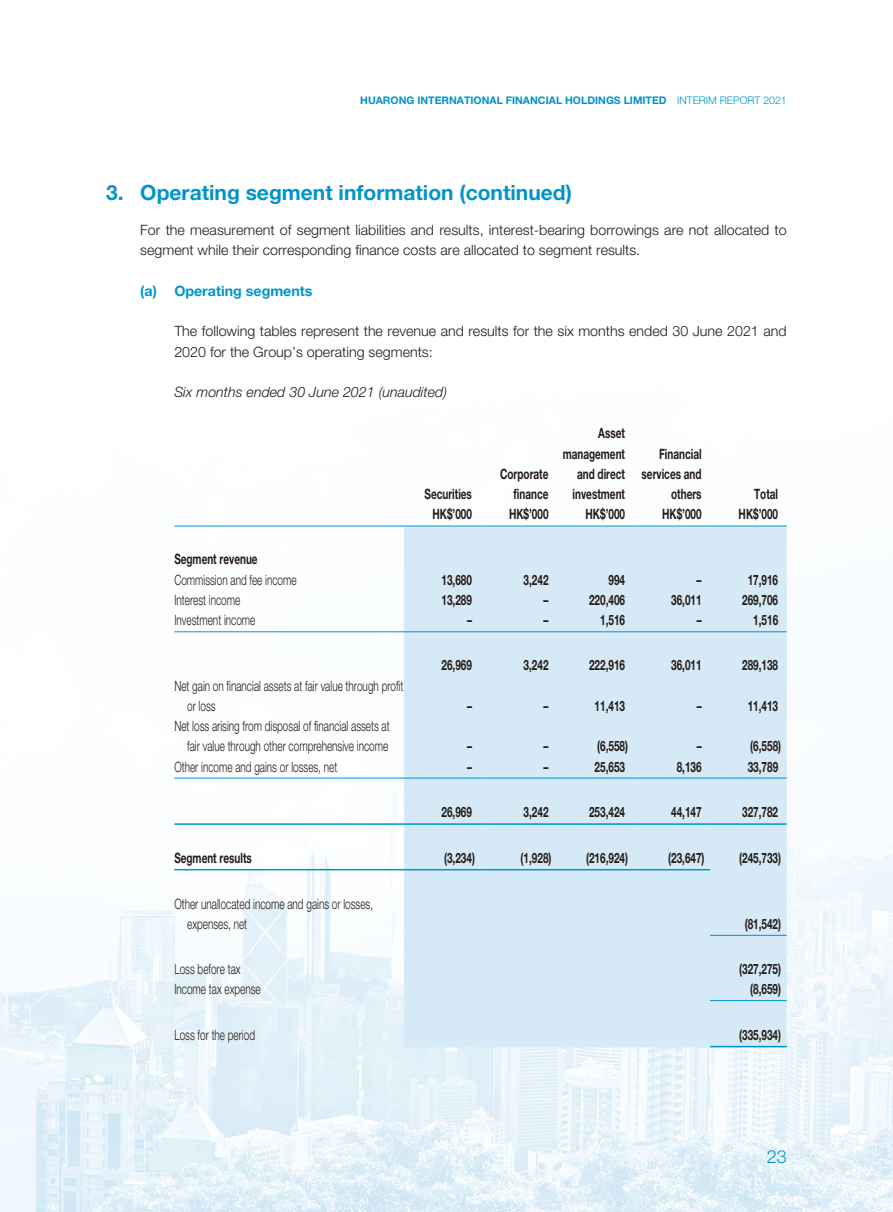
<style>
.page{position:relative;width:893px;height:1212px;background:#fff}
.page>*{position:absolute;margin:0;border:0;box-sizing:border-box;transform-origin:0 0}
.t1{font:700 21px "Helvetica Neue LT Std";color:#0094ca}
.t2{font:300 18px "Helvetica Neue LT Std";color:#0094ca}
.t3{font:700 14.25px/20.2px "Helvetica Neue LT Std";color:#231916;text-align:right;scale:.7 1}
.t4{font:300 14.25px/20.2px "Helvetica Neue LT Std";color:#231916;scale:.7 1}
.t5{font:300 14.25px/20.2px "Helvetica Neue LT Std";color:#231916}
.t6{font:italic 300 14.25px "Helvetica Neue LT Std";color:#231916}
.t7{font:700 14.25px "Helvetica Neue LT Std";color:#0094ca}
.t8{font:700 10.5px "Helvetica Neue LT Std";color:#0094ca}
.s1{font-weight:300}
</style>
<div class="page">
<img style="left:0;top:525px;width:893px;height:687px">
<div style="left:404px;top:527px;width:383px;height:520px;background:#d5eaf6"></div>
<hr style="left:174px;top:526px;width:230px;height:1px;background:#0094ca">
<hr style="left:404px;top:526px;width:76px;height:1px;background:#0094ca">
<hr style="left:480px;top:526px;width:77px;height:1px;background:#0094ca">
<hr style="left:557px;top:526px;width:77px;height:1px;background:#0094ca">
<hr style="left:634px;top:526px;width:76px;height:1px;background:#0094ca">
<hr style="left:710px;top:526px;width:77px;height:1px;background:#0094ca">
<hr style="left:174px;top:631px;width:230px;height:1px;background:#0094ca">
<hr style="left:404px;top:631px;width:76px;height:1px;background:#0094ca">
<hr style="left:480px;top:631px;width:77px;height:1px;background:#0094ca">
<hr style="left:557px;top:631px;width:77px;height:1px;background:#0094ca">
<hr style="left:634px;top:631px;width:76px;height:1px;background:#0094ca">
<hr style="left:710px;top:631px;width:77px;height:1px;background:#0094ca">
<hr style="left:174px;top:778px;width:230px;height:1px;background:#0094ca">
<hr style="left:404px;top:778px;width:76px;height:1px;background:#0094ca">
<hr style="left:480px;top:778px;width:77px;height:1px;background:#0094ca">
<hr style="left:557px;top:778px;width:77px;height:1px;background:#0094ca">
<hr style="left:634px;top:778px;width:76px;height:1px;background:#0094ca">
<hr style="left:710px;top:778px;width:77px;height:1px;background:#0094ca">
<hr style="left:174px;top:823px;width:230px;height:2px;background:#0094ca">
<hr style="left:404px;top:823px;width:76px;height:2px;background:#0094ca">
<hr style="left:480px;top:823px;width:77px;height:2px;background:#0094ca">
<hr style="left:557px;top:823px;width:77px;height:2px;background:#0094ca">
<hr style="left:634px;top:823px;width:76px;height:2px;background:#0094ca">
<hr style="left:710px;top:823px;width:77px;height:2px;background:#0094ca">
<hr style="left:174px;top:869px;width:230px;height:1px;background:#0094ca">
<hr style="left:404px;top:869px;width:76px;height:1px;background:#0094ca">
<hr style="left:480px;top:869px;width:77px;height:1px;background:#0094ca">
<hr style="left:557px;top:869px;width:77px;height:1px;background:#0094ca">
<hr style="left:634px;top:869px;width:76px;height:1px;background:#0094ca">
<hr style="left:710px;top:935px;width:77px;height:1px;background:#0094ca">
<hr style="left:710px;top:1000px;width:77px;height:1px;background:#0094ca">
<hr style="left:710px;top:1046px;width:77px;height:1px;background:#0094ca">
<p class="t8" style="left:360px;top:94px;width:428px">HUARONG INTERNATIONAL FINANCIAL HOLDINGS LIMITED <span class="s1">INTERIM REPORT 2021</span></p>
<h1 class="t1" style="left:106px;top:180px;width:467px">3. Operating segment information (continued)</h1>
<p class="t5" style="left:140px;top:220px;width:648px">For the measurement of segment liabilities and results, interest-bearing borrowings are not allocated to segment while their corresponding finance costs are allocated to segment results.</p>
<p class="t7" style="left:140px;top:282px;width:174px">(a) Operating segments</p>
<p class="t5" style="left:174px;top:321px;width:614px">The following tables represent the revenue and results for the six months ended 30 June 2021 and<br>2020 for the Group’s operating segments:</p>
<p class="t6" style="left:174px;top:384px;width:274px">Six months ended 30 June 2021 (unaudited)</p>
<p class="t3" style="left:425px;top:484px;width:69px">Securities</p>
<p class="t3" style="left:500px;top:463px;width:71px">Corporate finance</p>
<p class="t3" style="left:563px;top:423px;width:91px">Asset management and direct investment</p>
<p class="t3" style="left:642px;top:443px;width:87px">Financial services and others</p>
<p class="t3" style="left:754px;top:484px;width:36px">Total</p>
<p class="t3" style="left:432px;top:504px;width:58px">HK$’000</p>
<p class="t3" style="left:509px;top:504px;width:58px">HK$’000</p>
<p class="t3" style="left:586px;top:504px;width:58px">HK$’000</p>
<p class="t3" style="left:662px;top:504px;width:58px">HK$’000</p>
<p class="t3" style="left:739px;top:504px;width:58px">HK$’000</p>
<p class="t3" style="left:174px;top:549px;width:121px">Segment revenue</p>
<p class="t4" style="left:174px;top:569px;width:176px">Commission and fee income</p>
<p class="t3" style="left:441px;top:569px;width:45px">13,680</p>
<p class="t3" style="left:524px;top:569px;width:37px">3,242</p>
<p class="t3" style="left:608px;top:569px;width:25px">994</p>
<p class="t3" style="left:697px;top:569px;width:9px">–</p>
<p class="t3" style="left:748px;top:569px;width:45px">17,916</p>
<p class="t4" style="left:174px;top:589px;width:96px">Interest income</p>
<p class="t3" style="left:441px;top:589px;width:45px">13,289</p>
<p class="t3" style="left:544px;top:589px;width:9px">–</p>
<p class="t3" style="left:589px;top:589px;width:53px">220,406</p>
<p class="t3" style="left:671px;top:589px;width:45px">36,011</p>
<p class="t3" style="left:742px;top:589px;width:53px">269,706</p>
<p class="t4" style="left:174px;top:610px;width:117px">Investment income</p>
<p class="t3" style="left:467px;top:610px;width:9px">–</p>
<p class="t3" style="left:544px;top:610px;width:9px">–</p>
<p class="t3" style="left:600px;top:610px;width:37px">1,516</p>
<p class="t3" style="left:697px;top:610px;width:9px">–</p>
<p class="t3" style="left:753px;top:610px;width:37px">1,516</p>
<p class="t3" style="left:441px;top:655px;width:45px">26,969</p>
<p class="t3" style="left:524px;top:655px;width:37px">3,242</p>
<p class="t3" style="left:589px;top:655px;width:53px">222,916</p>
<p class="t3" style="left:671px;top:655px;width:45px">36,011</p>
<p class="t3" style="left:742px;top:655px;width:53px">289,138</p>
<p class="t4" style="left:187px;top:675px;width:310px;text-indent:-13px">Net gain on financial assets at fair value through profit or loss</p>
<p class="t3" style="left:467px;top:695px;width:9px">–</p>
<p class="t3" style="left:544px;top:695px;width:9px">–</p>
<p class="t3" style="left:595px;top:695px;width:45px">11,413</p>
<p class="t3" style="left:697px;top:695px;width:9px">–</p>
<p class="t3" style="left:748px;top:695px;width:45px">11,413</p>
<p class="t4" style="left:174px;top:715px;width:309px;text-align:right">Net loss arising from disposal of financial assets at fair value through other comprehensive income</p>
<p class="t3" style="left:467px;top:736px;width:9px">–</p>
<p class="t3" style="left:544px;top:736px;width:9px">–</p>
<p class="t3" style="left:597px;top:736px;width:46px">(6,558)</p>
<p class="t3" style="left:697px;top:736px;width:9px">–</p>
<p class="t3" style="left:750px;top:736px;width:46px">(6,558)</p>
<p class="t4" style="left:174px;top:756px;width:234px">Other income and gains or losses, net</p>
<p class="t3" style="left:467px;top:756px;width:9px">–</p>
<p class="t3" style="left:544px;top:756px;width:9px">–</p>
<p class="t3" style="left:595px;top:756px;width:45px">25,653</p>
<p class="t3" style="left:677px;top:756px;width:37px">8,136</p>
<p class="t3" style="left:748px;top:756px;width:45px">33,789</p>
<p class="t3" style="left:441px;top:802px;width:45px">26,969</p>
<p class="t3" style="left:524px;top:802px;width:37px">3,242</p>
<p class="t3" style="left:589px;top:802px;width:53px">253,424</p>
<p class="t3" style="left:671px;top:802px;width:45px">44,147</p>
<p class="t3" style="left:742px;top:802px;width:53px">327,782</p>
<p class="t3" style="left:174px;top:847px;width:112px">Segment results</p>
<p class="t3" style="left:444px;top:847px;width:46px">(3,234)</p>
<p class="t3" style="left:521px;top:847px;width:46px">(1,928)</p>
<p class="t3" style="left:586px;top:847px;width:61px">(216,924)</p>
<p class="t3" style="left:668px;top:847px;width:54px">(23,647)</p>
<p class="t3" style="left:739px;top:847px;width:61px">(245,733)</p>
<p class="t4" style="left:187px;top:893px;width:267px;text-indent:-13px">Other unallocated income and gains or losses, expenses, net</p>
<p class="t3" style="left:745px;top:913px;width:54px">(81,542)</p>
<p class="t4" style="left:174px;top:958px;width:96px">Loss before tax</p>
<p class="t3" style="left:739px;top:958px;width:61px">(327,275)</p>
<p class="t4" style="left:174px;top:978px;width:125px">Income tax expense</p>
<p class="t3" style="left:750px;top:978px;width:46px">(8,659)</p>
<p class="t4" style="left:174px;top:1024px;width:117px">Loss for the period</p>
<p class="t3" style="left:739px;top:1024px;width:61px">(335,934)</p>
<p class="t2" style="left:767px;top:1146px;width:22px">23</p>
</div>
